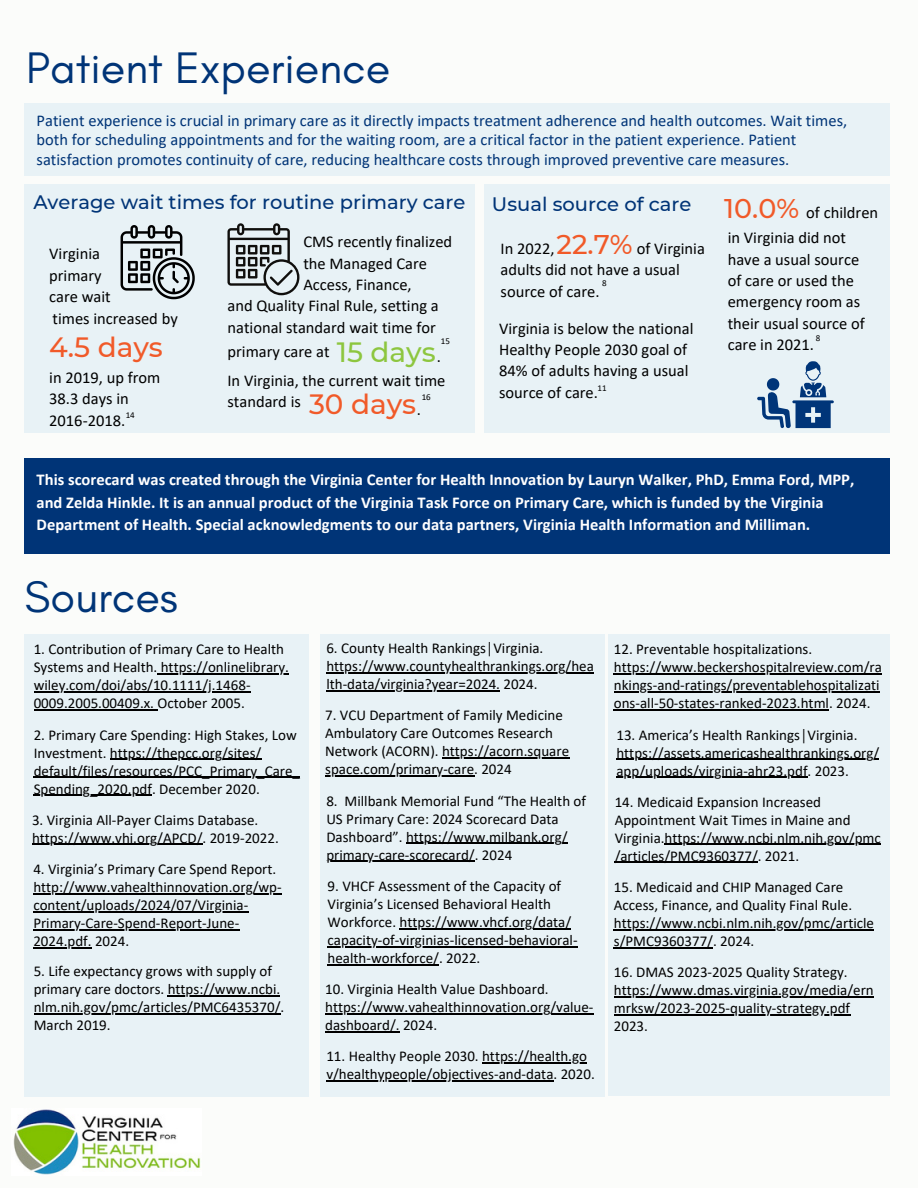
<style>
.page{position:relative;width:918px;height:1188px;background:#fbfcfa}
.page>*{position:absolute;margin:0;border:0;box-sizing:border-box;transform-origin:0 0}
.t1{font:45px "Glacial Indifference";color:#003477}
.t2{font:500 27.9px "Montserrat";color:#f15a29}
.t3{font:500 27.9px "Montserrat";color:#8dc63f}
.t4{font:500 27px "Montserrat";color:#f15a29}
.t5{font:500 19.5px "Montserrat";color:#003477}
.t6{font:16.5px/21.3px "Calibri";color:#000}
.t7{font:16.5px/19.2px "Calibri";color:#003477}
.t8{font:700 16.5px/22.2px "Calibri";color:#fff}
.t9{font:15px/18px "Calibri";color:#000}
.t10{font:9px "Calibri";color:#000}
</style>
<div class="page">
<img style="left:13px;top:1109px;width:188px;height:66px">
<div style="left:25px;top:103px;width:865px;height:73px;background:#e8f2f6"></div>
<div style="left:25px;top:185px;width:450px;height:248px;background:#e8f2f6"></div>
<div style="left:484px;top:185px;width:406px;height:248px;background:#e8f2f6"></div>
<div style="left:25px;top:458px;width:865px;height:95px;background:#003477"></div>
<div style="left:608px;top:634px;width:282px;height:462px;background:#e8f2f6"></div>
<div style="left:320px;top:634px;width:284px;height:462px;background:#e8f2f6"></div>
<div style="left:25px;top:634px;width:284px;height:462px;background:#e8f2f6"></div>
<svg style="left:757px;top:361px;width:77px;height:67px"></svg>
<svg style="left:227px;top:223px;width:72px;height:72px"></svg>
<svg style="left:121px;top:225px;width:74px;height:74px"></svg>
<hr style="left:326px;top:672px;width:268px;height:2px;background:#000">
<hr style="left:326px;top:690px;width:174px;height:2px;background:#000">
<hr style="left:614px;top:929px;width:260px;height:1px;background:#000">
<hr style="left:614px;top:947px;width:99px;height:1px;background:#000">
<hr style="left:665px;top:844px;width:216px;height:1px;background:#000">
<hr style="left:615px;top:862px;width:143px;height:1px;background:#000">
<hr style="left:616px;top:759px;width:263px;height:1px;background:#000">
<hr style="left:616px;top:777px;width:192px;height:1px;background:#000">
<hr style="left:482px;top:1062px;width:105px;height:1px;background:#000">
<hr style="left:326px;top:1080px;width:228px;height:1px;background:#000">
<hr style="left:614px;top:673px;width:268px;height:2px;background:#000">
<hr style="left:614px;top:691px;width:266px;height:2px;background:#000">
<hr style="left:614px;top:709px;width:215px;height:2px;background:#000">
<hr style="left:325px;top:1013px;width:269px;height:1px;background:#000">
<hr style="left:325px;top:1031px;width:75px;height:1px;background:#000">
<hr style="left:161px;top:673px;width:128px;height:2px;background:#000">
<hr style="left:34px;top:691px;width:217px;height:2px;background:#000">
<hr style="left:34px;top:709px;width:116px;height:2px;background:#000">
<svg style="left:150px;top:709px;width:8px;height:2px"></svg>
<hr style="left:110px;top:759px;width:151px;height:1px;background:#000">
<hr style="left:34px;top:777px;width:266px;height:1px;background:#000">
<hr style="left:34px;top:795px;width:118px;height:1px;background:#000">
<hr style="left:32px;top:844px;width:171px;height:1px;background:#000">
<hr style="left:33px;top:893px;width:249px;height:1px;background:#000">
<hr style="left:33px;top:911px;width:215px;height:1px;background:#000">
<hr style="left:33px;top:929px;width:206px;height:1px;background:#000">
<hr style="left:33px;top:947px;width:59px;height:1px;background:#000">
<hr style="left:168px;top:995px;width:112px;height:1px;background:#000">
<hr style="left:34px;top:1013px;width:247px;height:1px;background:#000">
<hr style="left:442px;top:758px;width:127px;height:1px;background:#000">
<hr style="left:325px;top:776px;width:149px;height:1px;background:#000">
<hr style="left:406px;top:843px;width:162px;height:1px;background:#000">
<hr style="left:326px;top:861px;width:149px;height:1px;background:#000">
<hr style="left:400px;top:928px;width:171px;height:1px;background:#000">
<hr style="left:328px;top:946px;width:250px;height:1px;background:#000">
<hr style="left:328px;top:964px;width:111px;height:1px;background:#000">
<hr style="left:614px;top:996px;width:260px;height:1px;background:#000">
<hr style="left:614px;top:1014px;width:236px;height:1px;background:#000">
<p class="t1" style="left:26px;top:40px;width:365px">Patient Experience</p>
<h3 class="t7" style="left:37px;top:113px;width:812px">Patient experience is crucial in primary care as it directly impacts treatment adherence and health outcomes. Wait times, both for scheduling appointments and for the waiting room, are a critical factor in the patient experience. Patient satisfaction promotes continuity of care, reducing healthcare costs through improved preventive care measures.</h3>
<p class="t5" style="left:33px;top:190px;width:434px">Average wait times for routine primary care</p>
<p class="t6" style="left:49px;top:245px;width:63px">Virginia primary care wait</p>
<p class="t2" style="left:49px;top:330px;width:115px">4.5 days</p>
<h2 class="t6" style="left:49px;top:368px;width:113px">in 2019, up from<br>38.3 days in<br>2016-2018.</h2>
<p class="t5" style="left:492px;top:192px;width:201px">Usual source of care</p>
<h2 class="t4" style="left:724px;top:191px;width:76px">10.0%</h2>
<p class="t6" style="left:806px;top:203px;width:73px">of children</p>
<p class="t6" style="left:728px;top:229px;width:139px">in Virginia did not have a usual source of care or used the emergency room as their usual source of care in 2021.</p>
<p class="t4" style="left:557px;top:228px;width:78px">22.7%</p>
<p class="t6" style="left:303px;top:233px;width:150px">CMS recently finalized the Managed Care<br>Access, Finance,</p>
<p class="t6" style="left:501px;top:239px;width:206px;text-indent:136px">of Virginia adults did not have a usual source of care.</p>
<p class="t6" style="left:501px;top:239px;width:56px">In 2022,</p>
<p class="t10" style="left:602px;top:279px;width:6px">8</p>
<p class="t6" style="left:227px;top:297px;width:213px">and Quality Final Rule, setting a national standard wait time for</p>
<p class="t6" style="left:53px;top:310px;width:127px">times increased by</p>
<p class="t6" style="left:499px;top:319px;width:196px">Virginia is below the national<br>Healthy People 2030 goal of<br>84% of adults having a usual source of care.</p>
<p class="t10" style="left:816px;top:334px;width:6px">8</p>
<p class="t10" style="left:441px;top:337px;width:11px">15</p>
<p class="t6" style="left:227px;top:342px;width:104px">primary care at</p>
<h2 class="t3" style="left:337px;top:335px;width:100px">15 days</h2>
<h2 class="t6" style="left:437px;top:347px;width:6px">.</h2>
<p class="t6" style="left:227px;top:371px;width:219px">In Virginia, the current wait time standard is</p>
<p class="t10" style="left:598px;top:384px;width:11px">11</p>
<p class="t2" style="left:309px;top:387px;width:109px">30 days</p>
<p class="t10" style="left:422px;top:393px;width:11px">16</p>
<p class="t10" style="left:126px;top:411px;width:11px">14</p>
<h3 class="t6" style="left:417px;top:401px;width:6px">.</h3>
<p class="t8" style="left:37px;top:470px;width:819px">This scorecard was created through the Virginia Center for Health Innovation by Lauryn Walker, PhD, Emma Ford, MPP, and Zelda Hinkle. It is an annual product of the Virginia Task Force on Primary Care, which is funded by the Virginia<br>Department of Health. Special acknowledgments to our data partners, Virginia Health Information and Milliman.</p>
<p class="t1" style="left:25px;top:569px;width:155px">Sources</p>
<p class="t9" style="left:34px;top:642px;width:257px">1. Contribution of Primary Care to Health<br>Systems and Health. https://onlinelibrary.</p>
<p class="t9" style="left:34px;top:678px;width:218px">wiley.com/doi/abs/10.1111/j.1468-<br>0009.2005.00409.x. October 2005.</p>
<p class="t9" style="left:34px;top:727px;width:265px">2. Primary Care Spending: High Stakes, Low<br>Investment. https://thepcc.org/sites/</p>
<p class="t9" style="left:34px;top:763px;width:268px">default/files/resources/PCC_Primary_Care_</p>
<p class="t9" style="left:34px;top:781px;width:228px">Spending_2020.pdf. December 2020.</p>
<p class="t9" style="left:32px;top:812px;width:228px">3. Virginia All-Payer Claims Database.</p>
<p class="t9" style="left:32px;top:830px;width:248px">https://www.vhi.org/APCD/. 2019-2022.</p>
<p class="t9" style="left:33px;top:861px;width:250px">4. Virginia’s Primary Care Spend Report. http://www.vahealthinnovation.org/wp&shy;content/uploads/2024/07/Virginia-Primary-Care-Spend-Report-June-2024.pdf. 2024.</p>
<p class="t9" style="left:34px;top:963px;width:252px">5. Life expectancy grows with supply of primary care doctors. https://www.ncbi. nlm.nih.gov/pmc/articles/PMC6435370/.<br>March 2019.</p>
<h2 class="t9" style="left:326px;top:641px;width:219px">6. County Health Rankings│Virginia.</h2>
<p class="t9" style="left:326px;top:659px;width:269px">https://www.countyhealthrankings.org/hea</p>
<p class="t9" style="left:326px;top:677px;width:213px">lth-data/virginia?year=2024. 2024.</p>
<p class="t9" style="left:325px;top:708px;width:245px">7. VCU Department of Family Medicine Ambulatory Care Outcomes Research Network (ACORN). https://acorn.square space.com/primary-care. 2024</p>
<p class="t9" style="left:326px;top:793px;width:261px">8. Millbank Memorial Fund “The Health of US Primary Care: 2024 Scorecard Data Dashboard”. https://www.milbank.org/ primary-care-scorecard/. 2024</p>
<p class="t9" style="left:328px;top:878px;width:252px">9. VHCF Assessment of the Capacity of Virginia’s Licensed Behavioral Health Workforce. https://www.vhcf.org/data/ capacity-of-virginias-licensed-behavioral&shy;health-workforce/. 2022.</p>
<p class="t9" style="left:325px;top:981px;width:225px">10. Virginia Health Value Dashboard.</p>
<p class="t9" style="left:325px;top:999px;width:270px">https://www.vahealthinnovation.org/value&shy;dashboard/. 2024.</p>
<p class="t9" style="left:326px;top:1048px;width:262px">11. Healthy People 2030. https://health.go</p>
<p class="t9" style="left:326px;top:1066px;width:270px">v/healthypeople/objectives-and-data. 2020.</p>
<p class="t9" style="left:614px;top:642px;width:200px">12. Preventable hospitalizations.</p>
<p class="t9" style="left:614px;top:660px;width:270px">https://www.beckershospitalreview.com/ra</p>
<p class="t9" style="left:614px;top:678px;width:267px">nkings-and-ratings/preventablehospitalizati ons-all-50-states-ranked-2023.html. 2024.</p>
<p class="t9" style="left:616px;top:727px;width:243px">13. America’s Health Rankings│Virginia.</p>
<h4 class="t9" style="left:616px;top:745px;width:264px">https://assets.americashealthrankings.org/</h4>
<h1 class="t9" style="left:616px;top:763px;width:234px">app/uploads/virginia-ahr23.pdf. 2023.</h1>
<p class="t9" style="left:615px;top:794px;width:268px">14. Medicaid Expansion Increased<br>Appointment Wait Times in Maine and<br>Virginia.https://www.ncbi.nlm.nih.gov/pmc</p>
<p class="t9" style="left:615px;top:848px;width:186px">/articles/PMC9360377/. 2021.</p>
<p class="t9" style="left:614px;top:879px;width:240px">15. Medicaid and CHIP Managed Care<br>Access, Finance, and Quality Final Rule.</p>
<p class="t9" style="left:614px;top:915px;width:262px">https://www.ncbi.nlm.nih.gov/pmc/article s/PMC9360377/. 2024.</p>
<p class="t9" style="left:614px;top:964px;width:261px">16. DMAS 2023-2025 Quality Strategy. https://www.dmas.virginia.gov/media/ern mrksw/2023-2025-quality-strategy.pdf 2023.</p>
</div>
